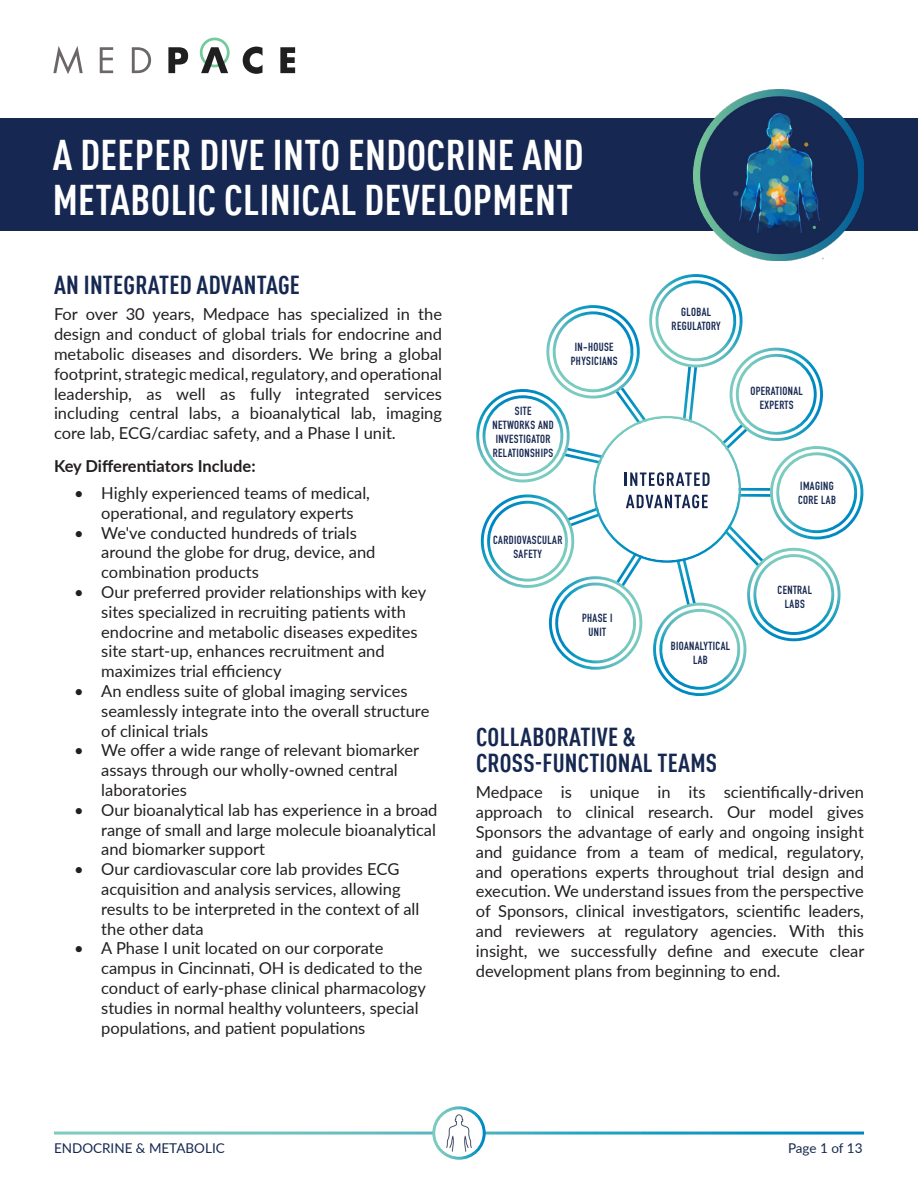
<style>
.page{position:relative;width:918px;height:1188px;background:#fff}
.page>*{position:absolute;margin:0;border:0;box-sizing:border-box;transform-origin:0 0}
.t1{font:700 condensed 42px/45px "DINOT";letter-spacing:.01em;color:#fff}
.t2{font:700 condensed 25.5px/25.5px "DINOT";letter-spacing:.01em;color:#162851}
.t3{font:16.5px/19.8px "Lato";color:#231f20}
.t4{font:700 16.5px "Lato";color:#231f20}
.t5{font:13.5px "Lato";color:#162851}
.t6{font:700 11.7px/14px "DIN Condensed";letter-spacing:.035em;color:#162851;text-align:center}
</style>
<div class="page">
<svg style="left:53px;top:46px;width:30px;height:28px"></svg>
<svg style="left:100px;top:47px;width:13px;height:26px"></svg>
<svg style="left:132px;top:47px;width:19px;height:26px"></svg>
<svg style="left:168px;top:47px;width:20px;height:26px"></svg>
<svg style="left:200px;top:38px;width:30px;height:35px"></svg>
<svg style="left:243px;top:47px;width:20px;height:27px"></svg>
<svg style="left:280px;top:47px;width:15px;height:26px"></svg>
<div style="left:0;top:119px;width:918px;height:112px;background:#162851"></div>
<svg style="left:434px;top:1108px;width:50px;height:50px"></svg>
<img style="left:438px;top:1112px;width:42px;height:42px">
<div style="left:432px;top:1106px;width:54px;height:54px;border:3px solid #fff;border-radius:50%"></div>
<img style="left:694px;top:90px;width:170px;height:170px">
<svg style="left:476px;top:274px;width:388px;height:422px"></svg>
<p class="t1" style="left:53px;top:129px;width:532px">A DEEPER DIVE INTO ENDOCRINE AND<br>METABOLIC CLINICAL DEVELOPMENT</p>
<p class="t2" style="left:54px;top:270px;width:247px">AN INTEGRATED ADVANTAGE</p>
<p class="t3" style="left:54px;top:304px;width:390px;text-align:justify">For over 30 years, Medpace has specialized in the design and conduct of global trials for endocrine and metabolic diseases and disorders. We bring a global footprint, strategic medical, regulatory, and operational leadership, as well as fully integrated services including central labs, a bioanalytical lab, imaging core lab, ECG/cardiac safety, and a Phase I unit.</p>
<p class="t4" style="left:54px;top:454px;width:203px">Key Differentiators Include:</p>
<p class="t3" style="left:101px;top:482px;width:270px;text-indent:-27px">• Highly experienced teams of medical, operational, and regulatory experts</p>
<p class="t3" style="left:101px;top:522px;width:276px;text-indent:-27px">• We've conducted hundreds of trials around the globe for drug, device, and combination products</p>
<p class="t3" style="left:101px;top:581px;width:326px;text-indent:-27px">• Our preferred provider relationships with key sites specialized in recruiting patients with endocrine and metabolic diseases expedites site start-up, enhances recruitment and maximizes trial efficiency</p>
<p class="t3" style="left:101px;top:680px;width:330px;text-indent:-27px">• An endless suite of global imaging services seamlessly integrate into the overall structure of clinical trials</p>
<p class="t3" style="left:101px;top:740px;width:319px;text-indent:-27px">• We offer a wide range of relevant biomarker assays through our wholly-owned central laboratories</p>
<p class="t3" style="left:101px;top:799px;width:338px;text-align:justify;text-indent:-27px">• Our bioanalytical lab has experience in a broad range of small and large molecule bioanalytical and biomarker support</p>
<p class="t3" style="left:101px;top:859px;width:320px;text-indent:-27px">• Our cardiovascular core lab provides ECG acquisition and analysis services, allowing results to be interpreted in the context of all the other data</p>
<p class="t3" style="left:101px;top:938px;width:326px;text-indent:-27px">• A Phase I unit located on our corporate campus in Cincinnati, OH is dedicated to the conduct of early-phase clinical pharmacology studies in normal healthy volunteers, special populations, and patient populations</p>
<p class="t6" style="left:493px;top:404px;width:63px">SITE<br>NETWORKS AND<br>INVESTIGATOR<br>RELATIONSHIPS</p>
<p class="t6" style="left:571px;top:340px;width:48px">IN-HOUSE<br>PHYSICIANS</p>
<p class="t6" style="left:493px;top:533px;width:71px">CARDIOVASCULAR<br>SAFETY</p>
<p class="t6" style="left:582px;top:611px;width:32px">PHASE I<br>UNIT</p>
<p class="t6" style="left:672px;top:305px;width:51px">GLOBAL<br>REGULATORY</p>
<p class="t6" style="left:750px;top:384px;width:54px">OPERATIONAL<br>EXPERTS</p>
<p class="t6" style="left:798px;top:479px;width:39px;text-align:left">IMAGING<br>CORE LAB</p>
<p class="t6" style="left:671px;top:639px;width:61px">BIOANALYTICAL<br>LAB</p>
<p class="t6" style="left:778px;top:583px;width:36px">CENTRAL<br>LABS</p>
<p class="t2" style="left:476px;top:723px;width:243px">COLLABORATIVE &amp;<br>CROSS-FUNCTIONAL TEAMS</p>
<p class="t3" style="left:476px;top:782px;width:390px;text-align:justify">Medpace is unique in its scientifically-driven approach to clinical research. Our model gives Sponsors the advantage of early and ongoing insight and guidance from a team of medical, regulatory, and operations experts throughout trial design and execution. We understand issues from the perspective of Sponsors, clinical investigators, scientific leaders, and reviewers at regulatory agencies. With this insight, we successfully define and execute clear development plans from beginning to end.</p>
<p class="t5" style="left:54px;top:1138px;width:172px">ENDOCRINE &amp; METABOLIC</p>
<p class="t5" style="left:788px;top:1138px;width:76px">Page 1 of 13</p>
</div>
